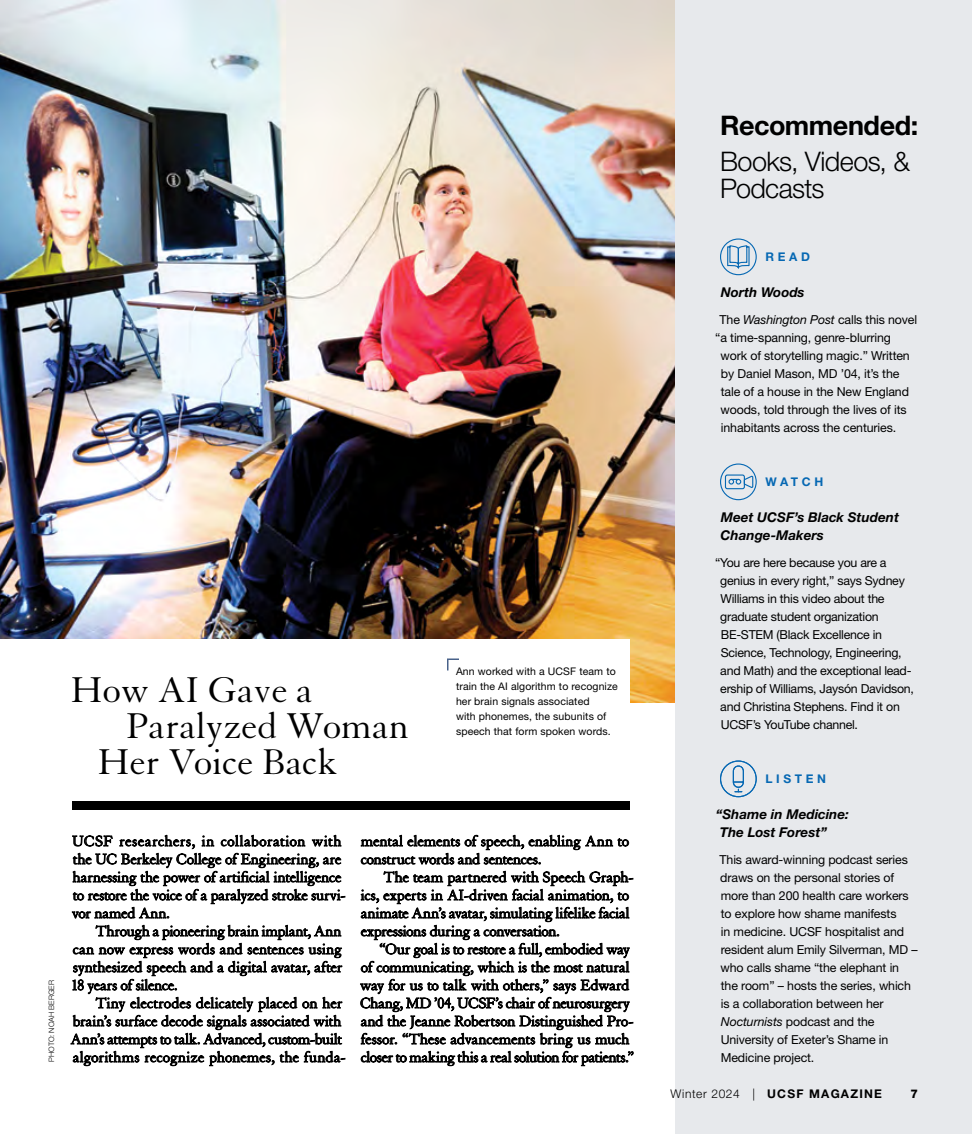
<style>
.page{position:relative;width:972px;height:1134px;background:#fff}
.page>*{position:absolute;margin:0;border:0;box-sizing:border-box;transform-origin:0 0}
.t1{font:39px "Granjon LT Std";color:#000}
.t2{font:300 27px/27px "Helvetica Neue LT Std";letter-spacing:-.025em;color:#000}
.t3{font:700 27px "Helvetica Neue LT Std";letter-spacing:-.02em;color:#000}
.t4{font:15.9px/18px "Granjon LT Std";letter-spacing:-.015em;color:#000}
.t5{font:italic 700 13.5px/18px "Helvetica Neue LT Std";color:#000}
.t6{font:12.3px/18px "Helvetica Neue LT Std";letter-spacing:-.01em;color:#000}
.t7{font:700 12px "Helvetica Neue LT Std";letter-spacing:.1em;color:#000}
.t8{font:700 12px "Helvetica Neue LT Std";letter-spacing:.3em;color:#0668b3}
.t9{font:800 12px "Helvetica Neue LT Std";color:#000}
.t10{font:10.5px/15px "Helvetica Neue LT Std";letter-spacing:.01em;color:#000}
.t11{font:300 7.5px "Helvetica Neue LT Std";color:#000}
.s1{font-style:italic}
.s2{font-weight:300}
</style>
<div class="page">
<div style="left:675px;top:0;width:297px;height:1134px;background:#e7e9ec"></div>
<img style="left:0;top:0;width:675px;height:702px">
<div style="left:0;top:639px;width:630px;height:401px;background:#fff"></div>
<div style="left:72px;top:801px;width:558px;height:9px;background:#000"></div>
<svg style="left:447px;top:658px;width:12px;height:13px"></svg>
<div style="left:720px;top:239px;width:37px;height:36px;border:1px solid #0668b3;border-radius:50%"></div>
<svg style="left:727px;top:245px;width:23px;height:31px"></svg>
<div style="left:720px;top:464px;width:37px;height:36px;border:1px solid #0668b3;border-radius:50%"></div>
<svg style="left:724px;top:474px;width:30px;height:16px"></svg>
<div style="left:720px;top:761px;width:37px;height:36px;border:1px solid #0668b3;border-radius:50%"></div>
<svg style="left:732px;top:765px;width:12px;height:28px"></svg>
<p class="t1" style="left:71px;top:669px;width:243px">How AI Gave a</p>
<p class="t1" style="left:126px;top:705px;width:285px">Paralyzed Woman</p>
<p class="t1" style="left:98px;top:741px;width:242px">Her Voice Back</p>
<p class="t10" style="left:456px;top:664px;width:163px">Ann worked with a UCSF team to train the AI algorithm to recognize her brain signals associated<br>with phonemes, the subunits of speech that form spoken words.</p>
<p class="t11" style="left:47px;top:1062px;width:83px;rotate:-90deg">PHOTO: NOAH BERGER</p>
<p class="t4" style="left:72px;top:832px;width:275px">UCSF researchers, in collaboration with the UC Berkeley College of Engineering, are harnessing the power of artificial intelligence to restore the voice of a paralyzed stroke survi&shy;vor named Ann.</p>
<p class="t4" style="left:71px;top:922px;width:273px;text-align:justify;text-indent:24px">Through a pioneering brain implant, Ann can now express words and sentences using synthesized speech and a digital avatar, after 18 years of silence.</p>
<p class="t4" style="left:70px;top:994px;width:277px;text-indent:25px">Tiny electrodes delicately placed on her brain’s surface decode signals associated with Ann’s attempts to talk. Advanced, custom-built algorithms recognize phonemes, the funda-</p>
<p class="t4" style="left:361px;top:832px;width:270px">mental elements of speech, enabling Ann to construct words and sentences.</p>
<p class="t4" style="left:361px;top:868px;width:274px;text-indent:23px">The team partnered with Speech Graph&shy;ics, experts in AI-driven facial animation, to animate Ann’s avatar, simulating lifelike facial expressions during a conversation.</p>
<p class="t4" style="left:360px;top:940px;width:276px;text-indent:19px">“Our goal is to restore a full, embodied way of communicating, which is the most natural way for us to talk with others,” says Edward Chang, MD ’04, UCSF’s chair of neurosurgery and the Jeanne Robertson Distinguished Pro&shy;fessor. “These advancements bring us much closer to making this a real solution for patients.”</p>
<p class="t3" style="left:720px;top:109px;width:199px">Recommended:</p>
<p class="t2" style="left:720px;top:147px;width:191px">Books, Videos, &amp;<br>Podcasts</p>
<p class="t8" style="left:766px;top:249px;width:46px">READ</p>
<p class="t5" style="left:721px;top:283px;width:85px">North Woods</p>
<p class="t6" style="left:720px;top:310px;width:199px">The <span class="s1">Washington Post</span> calls this novel</p>
<p class="t6" style="left:715px;top:328px;width:177px">“a time-spanning, genre-blurring</p>
<p class="t6" style="left:721px;top:346px;width:191px">work of storytelling magic.” Written</p>
<p class="t6" style="left:721px;top:364px;width:180px">by Daniel Mason, MD ’04, it’s the</p>
<p class="t6" style="left:721px;top:382px;width:190px">tale of a house in the New England</p>
<p class="t6" style="left:721px;top:400px;width:188px">woods, told through the lives of its</p>
<p class="t6" style="left:721px;top:418px;width:177px">inhabitants across the centuries.</p>
<p class="t8" style="left:765px;top:474px;width:59px">WATCH</p>
<p class="t5" style="left:720px;top:508px;width:180px">Meet UCSF’s Black Student<br>Change-Makers</p>
<p class="t6" style="left:720px;top:553px;width:195px;text-indent:-5px">“You are here because you are a genius in every right,” says Sydney<br>Williams in this video about the graduate student organization<br>BE-STEM (Black Excellence in<br>Science, Technology, Engineering, and Math) and the exceptional lead&shy;ership of Williams, Jaysón Davidson, and Christina Stephens. Find it on<br>UCSF’s YouTube channel.</p>
<p class="t8" style="left:766px;top:771px;width:62px">LISTEN</p>
<p class="t5" style="left:716px;top:805px;width:134px">“Shame in Medicine:<br>The Lost Forest”</p>
<p class="t6" style="left:720px;top:850px;width:199px">This award-winning podcast series draws on the personal stories of more than 200 health care workers to explore how shame manifests<br>in medicine. UCSF hospitalist and resident alum Emily Silverman, MD – who calls shame “the elephant in the room” – hosts the series, which is a collaboration between her<br><span class="s1">Nocturnists</span> podcast and the<br>University of Exeter’s Shame in<br>Medicine project.</p>
<p class="t7" style="left:670px;top:1086px;width:213px"><span class="s2">Winter 2024 |</span> UCSF MAGAZINE</p>
<p class="t9" style="left:910px;top:1087px;width:9px">7</p>
</div>
